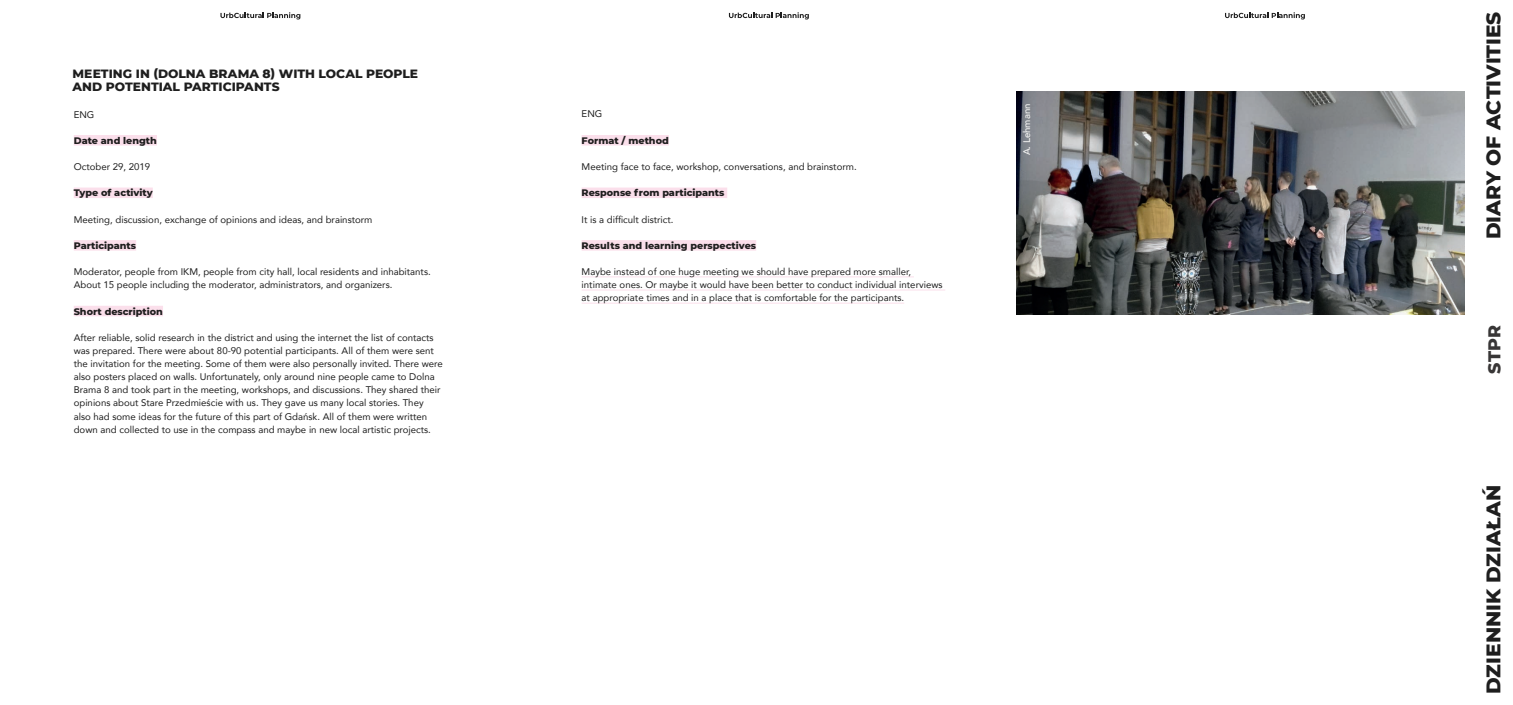
<style>
.page{position:relative;width:1513px;height:705px;background:#fff}
.page>*{position:absolute;margin:0;border:0;box-sizing:border-box;transform-origin:0 0}
.t1{font:800 20.12px "Montserrat";color:#1e1e1e}
.t2{font:800 17.5px "Montserrat";color:#383636}
.t3{font:800 12.25px/13.1px "Montserrat";color:#1e1e1e}
.t4{font:9.62px/13.1px "Avenir";color:#1e1e1e}
.t5{font:800 9.62px "Montserrat";color:#1e1e1e}
.t6{font:500 9.62px "Avenir";color:#f3f3f2}
</style>
<div class="page">
<svg style="left:220px;top:12px;width:80px;height:7px"></svg>
<div style="left:74px;top:135px;width:83px;height:10px;background:#fbdfeb"></div>
<div style="left:74px;top:187px;width:79px;height:11px;background:#fbdfeb"></div>
<div style="left:74px;top:240px;width:62px;height:10px;background:#fbdfeb"></div>
<div style="left:74px;top:306px;width:89px;height:10px;background:#fbdfeb"></div>
<div style="left:582px;top:135px;width:87px;height:10px;background:#fbdfeb"></div>
<div style="left:582px;top:187px;width:145px;height:11px;background:#fbdfeb"></div>
<div style="left:582px;top:240px;width:174px;height:10px;background:#fbdfeb"></div>
<hr style="left:582px;top:276px;width:332px;height:1px;background:#fbdfeb">
<hr style="left:582px;top:289px;width:363px;height:1px;background:#fbdfeb">
<hr style="left:582px;top:302px;width:322px;height:1px;background:#fbdfeb">
<svg style="left:729px;top:12px;width:80px;height:7px"></svg>
<svg style="left:1225px;top:12px;width:80px;height:7px"></svg>
<img style="left:1017px;top:91px;width:448px;height:223px">
<p class="t3" style="left:73px;top:66px;width:347px">MEETING IN (DOLNA BRAMA 8) WITH LOCAL PEOPLE<br>AND POTENTIAL PARTICIPANTS</p>
<p class="t4" style="left:74px;top:107px;width:22px">ENG</p>
<p class="t5" style="left:74px;top:133px;width:85px">Date and length</p>
<p class="t4" style="left:74px;top:160px;width:78px">October 29, 2019</p>
<p class="t5" style="left:74px;top:186px;width:81px">Type of activity</p>
<p class="t4" style="left:74px;top:212px;width:300px">Meeting, discussion, exchange of opinions and ideas, and brainstorm</p>
<p class="t5" style="left:74px;top:238px;width:64px">Participants</p>
<p class="t4" style="left:74px;top:265px;width:359px">Moderator, people from IKM, people from city hall, local residents and inhabitants.<br>About 15 people including the moderator, administrators, and organizers.</p>
<p class="t5" style="left:74px;top:304px;width:91px">Short description</p>
<p class="t4" style="left:74px;top:330px;width:371px">After reliable, solid research in the district and using the internet the list of contacts was prepared. There were about 80-90 potential participants. All of them were sent the invitation for the meeting. Some of them were also personally invited. There were also posters placed on walls. Unfortunately, only around nine people came to Dolna Brama 8 and took part in the meeting, workshops, and discussions. They shared their opinions about Stare Przedmieście with us. They gave us many local stories. They also had some ideas for the future of this part of Gdańsk. All of them were written down and collected to use in the compass and maybe in new local artistic projects.</p>
<p class="t4" style="left:582px;top:107px;width:22px">ENG</p>
<p class="t5" style="left:582px;top:133px;width:89px">Format / method</p>
<p class="t4" style="left:582px;top:160px;width:277px">Meeting face to face, workshop, conversations, and brainstorm.</p>
<p class="t5" style="left:582px;top:186px;width:144px">Response from participants</p>
<p class="t4" style="left:582px;top:212px;width:94px">It is a difficult district.</p>
<p class="t5" style="left:582px;top:238px;width:176px">Results and learning perspectives</p>
<p class="t4" style="left:582px;top:265px;width:362px">Maybe instead of one huge meeting we should have prepared more smaller, intimate ones. Or maybe it would have been better to conduct individual interviews at appropriate times and in a place that is comfortable for the participants.</p>
<p class="t6" style="left:1019px;top:155px;width:53px;rotate:-90deg">A. Lehmann</p>
<h1 class="t1" style="left:1479px;top:239px;width:229px;rotate:-90deg">DIARY OF ACTIVITIES</h1>
<h2 class="t2" style="left:1482px;top:373px;width:50px;rotate:-90deg">STPR</h2>
<h1 class="t1" style="left:1479px;top:694px;width:211px;rotate:-90deg">DZIENNIK DZIAŁAŃ</h1>
</div>
